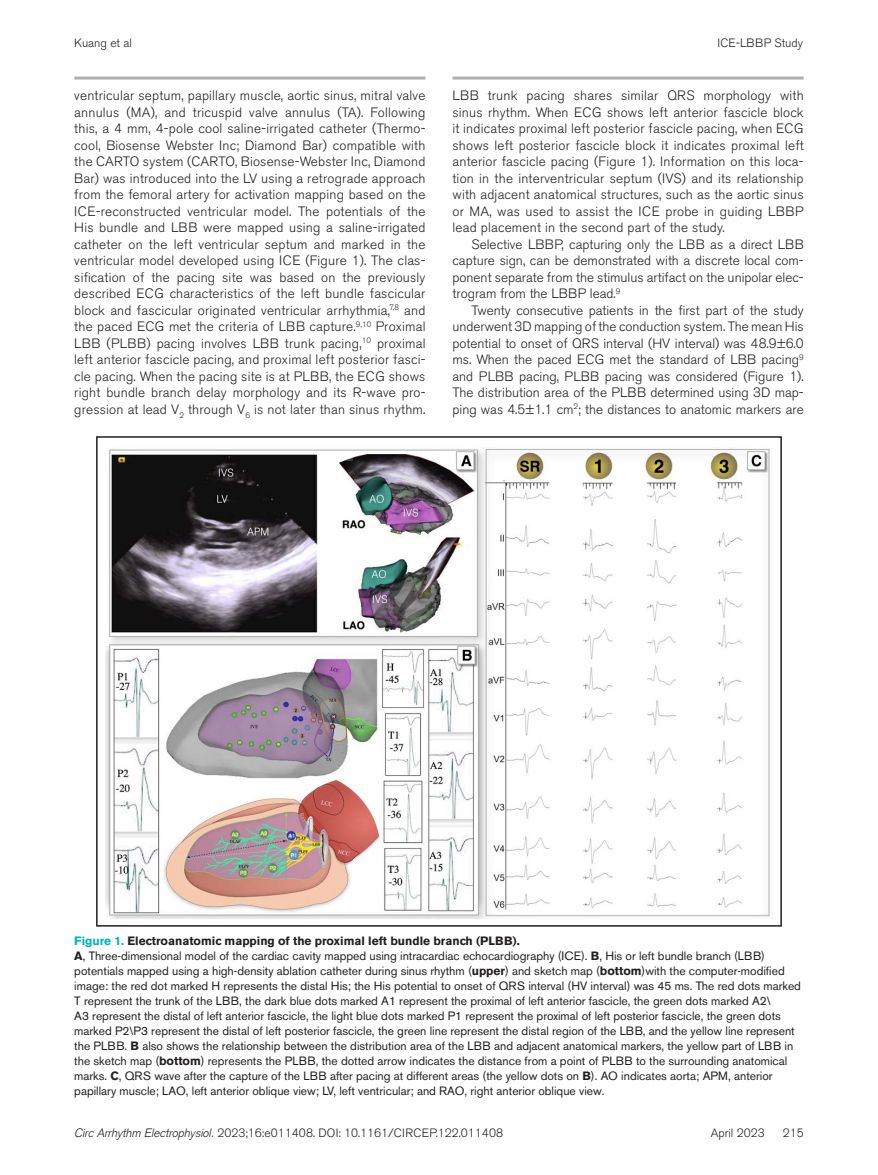
<style>
.page{position:relative;width:878px;height:1175px;background:#fff}
.page>*{position:absolute;margin:0;border:0;box-sizing:border-box;transform-origin:0 0}
.t1{font:300 13.5px/16.5px "Akzidenz Grotesk BE";letter-spacing:.015em;color:#231f20;text-align:justify}
.t2{font:12px/15px "Akzidenz Grotesk BE";color:#231f20}
.t3{font:300 12px "Akzidenz Grotesk BE";color:#231f20}
.s1{font-weight:700;color:#00b3bd}
.s2{font-weight:700}
.s3{font-family:"Akzidenz Grotesk";font-style:italic}
</style>
<div class="page">
<svg style="left:74px;top:76px;width:351px;height:4px"></svg>
<svg style="left:452px;top:76px;width:351px;height:4px"></svg>
<div style="left:96px;top:436px;width:685px;height:490px;border:2px solid #231f20"></div>
<img style="left:106px;top:447px;width:664px;height:471px">
<p class="t3" style="left:74px;top:36px;width:59px">Kuang et al</p>
<p class="t3" style="left:717px;top:36px;width:87px">ICE-LBBP Study</p>
<p class="t1" style="left:74px;top:87px;width:353px">ventricular septum, papillary muscle, aortic sinus, mitral valve annulus (MA), and tricuspid valve annulus (TA). Following this, a 4 mm, 4-pole cool saline-irrigated catheter (Thermo&shy;cool, Biosense Webster Inc; Diamond Bar) compatible with the CARTO system (CARTO, Biosense-Webster Inc, Diamond Bar) was introduced into the LV using a retrograde approach from the femoral artery for activation mapping based on the ICE-reconstructed ventricular model. The potentials of the His bundle and LBB were mapped using a saline-irrigated catheter on the left ventricular septum and marked in the ventricular model developed using ICE (Figure 1). The clas&shy;sification of the pacing site was based on the previously described ECG characteristics of the left bundle fascicular block and fascicular originated ventricular arrhythmia,<sup>7,8</sup> and the paced ECG met the criteria of LBB capture.<sup>9,10</sup> Proximal LBB (PLBB) pacing involves LBB trunk pacing,<sup>10</sup> proximal left anterior fascicle pacing, and proximal left posterior fasci&shy;cle pacing. When the pacing site is at PLBB, the ECG shows right bundle branch delay morphology and its R-wave pro&shy;gression at lead V<sub>2</sub> through V<sub>6</sub> is not later than sinus rhythm.</p>
<p class="t1" style="left:452px;top:87px;width:353px">LBB trunk pacing shares similar QRS morphology with sinus rhythm. When ECG shows left anterior fascicle block it indicates proximal left posterior fascicle pacing, when ECG shows left posterior fascicle block it indicates proximal left anterior fascicle pacing (Figure 1). Information on this loca&shy;tion in the interventricular septum (IVS) and its relationship with adjacent anatomical structures, such as the aortic sinus or MA, was used to assist the ICE probe in guiding LBBP lead placement in the second part of the study.</p>
<p class="t1" style="left:452px;top:236px;width:353px;text-indent:19px">Selective LBBP, capturing only the LBB as a direct LBB capture sign, can be demonstrated with a discrete local com&shy;ponent separate from the stimulus artifact on the unipolar elec&shy;trogram from the LBBP lead.<sup>9</sup></p>
<p class="t1" style="left:452px;top:302px;width:353px;text-indent:19px">Twenty consecutive patients in the first part of the study underwent 3D mapping of the conduction system. The mean His potential to onset of QRS interval (HV interval) was 48.9±6.0 ms. When the paced ECG met the standard of LBB pacing<sup>9 </sup>and PLBB pacing, PLBB pacing was considered (Figure 1).<br>The distribution area of the PLBB determined using 3D map&shy;ping was 4.5±1.1 cm<sup>2</sup>; the distances to anatomic markers are</p>
<p class="t2" style="left:74px;top:933px;width:728px"><span class="s1">Figure 1.</span> <span class="s2">Electroanatomic mapping of the proximal left bundle branch (PLBB).<br>A</span>, Three-dimensional model of the cardiac cavity mapped using intracardiac echocardiography (ICE). <span class="s2">B</span>, His or left bundle branch (LBB) potentials mapped using a high-density ablation catheter during sinus rhythm (<span class="s2">upper</span>) and sketch map (<span class="s2">bottom</span>)with the computer-modified image: the red dot marked H represents the distal His; the His potential to onset of QRS interval (HV interval) was 45 ms. The red dots marked T represent the trunk of the LBB, the dark blue dots marked A1 represent the proximal of left anterior fascicle, the green dots marked A2\<br>A3 represent the distal of left anterior fascicle, the light blue dots marked P1 represent the proximal of left posterior fascicle, the green dots marked P2\P3 represent the distal of left posterior fascicle, the green line represent the distal region of the LBB, and the yellow line represent the PLBB. <span class="s2">B</span> also shows the relationship between the distribution area of the LBB and adjacent anatomical markers, the yellow part of LBB in the sketch map (<span class="s2">bottom</span>) represents the PLBB, the dotted arrow indicates the distance from a point of PLBB to the surrounding anatomical marks. <span class="s2">C</span>, QRS wave after the capture of the LBB after pacing at different areas (the yellow dots on <span class="s2">B</span>). AO indicates aorta; APM, anterior papillary muscle; LAO, left anterior oblique view; LV, left ventricular; and RAO, right anterior oblique view.</p>
<p class="t3" style="left:74px;top:1126px;width:430px"><span class="s3">Circ Arrhythm Electrophysiol.</span> 2023;16:e011408. DOI: 10.1161/CIRCEP.122.011408</p>
<p class="t3" style="left:710px;top:1126px;width:55px">April 2023</p>
<p class="t3" style="left:782px;top:1126px;width:22px">215</p>
</div>
